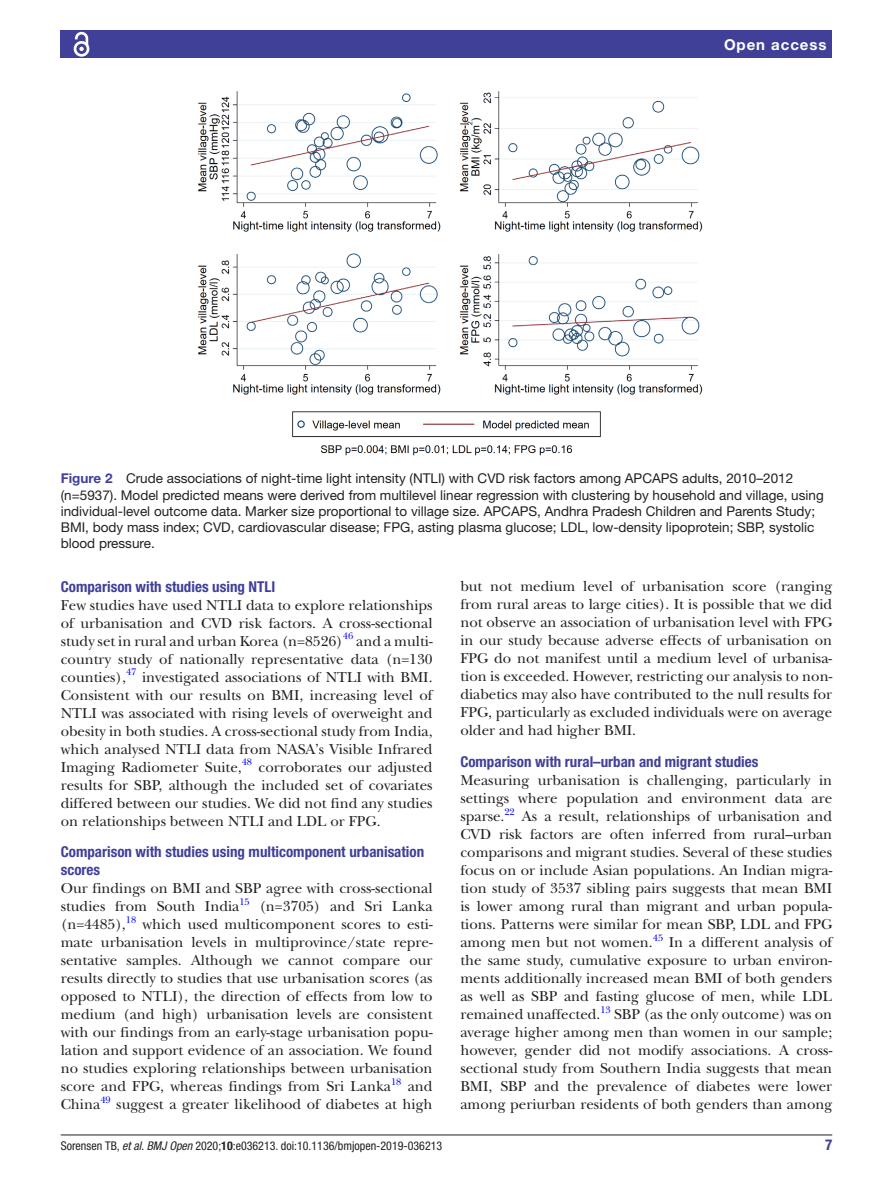
<style>
.page{position:relative;width:893px;height:1191px;background:#fff}
.page>*{position:absolute;margin:0;border:0;box-sizing:border-box;transform-origin:0 0}
.t1{font:15px/18px "New Baskerville";color:#231f20;text-align:justify}
.t2{font:700 condensed 15px/18px "Helvetica Neue LT Std";color:#414099}
.t3{font:700 15px "Helvetica Neue LT Std";letter-spacing:.065em;color:#fff}
.t4{font:13.5px/16.2px "Helvetica Neue LT Std";color:#231f20}
.t5{font:condensed 12px "Helvetica Neue LT Std";color:#231f20}
.t6{font:9.9px "New Baskerville";color:#00f}
.s1{font-weight:700;color:#414099}
.s2{font-style:italic}
.s3{font-weight:700}
</style>
<div class="page">
<hr style="left:61px;top:1134px;width:771px;height:1px;background:#231f20">
<div style="left:61px;top:31px;width:771px;height:27px;background:#414099"></div>
<svg style="left:73px;top:31px;width:17px;height:26px"></svg>
<img style="left:198px;top:91px;width:505px;height:365px">
<p class="t3" style="left:724px;top:35px;width:104px">Open access</p>
<p class="t4" style="left:61px;top:470px;width:765px"><span class="s1">Figure 2</span> Crude associations of night-time light intensity (NTLI) with CVD risk factors among APCAPS adults, 2010–2012 (n=5937). Model predicted means were derived from multilevel linear regression with clustering by household and village, using individual-level outcome data. Marker size proportional to village size. APCAPS, Andhra Pradesh Children and Parents Study; BMI, body mass index; CVD, cardiovascular disease; FPG, asting plasma glucose; LDL, low-density lipoprotein; SBP, systolic blood pressure.</p>
<p class="t2" style="left:61px;top:577px;width:216px">Comparison with studies using NTLI</p>
<p class="t1" style="left:61px;top:596px;width:373px">Few studies have used NTLI data to explore relationships of urbanisation and CVD risk factors. A cross-sectional study set in rural and urban Korea (n=8526)</p>
<p class="t6" style="left:343px;top:630px;width:12px">46</p>
<p class="t1" style="left:61px;top:632px;width:373px;text-indent:295px">and a multi&shy;country study of nationally representative data (n=130 counties),</p>
<p class="t6" style="left:126px;top:666px;width:12px">47</p>
<p class="t1" style="left:61px;top:668px;width:373px;text-indent:81px">investigated associations of NTLI with BMI.<br>Consistent with our results on BMI, increasing level of NTLI was associated with rising levels of overweight and obesity in both studies. A cross-sectional study from India, which analysed NTLI data from NASA’s Visible Infrared Imaging Radiometer Suite,</p>
<p class="t6" style="left:242px;top:756px;width:12px">48</p>
<p class="t1" style="left:61px;top:758px;width:373px;text-indent:198px">corroborates our adjusted results for SBP, although the included set of covariates differed between our studies. We did not find any studies on relationships between NTLI and LDL or FPG.</p>
<p class="t2" style="left:61px;top:842px;width:365px">Comparison with studies using multicomponent urbanisation scores</p>
<p class="t1" style="left:61px;top:879px;width:373px">Our findings on BMI and SBP agree with cross-sectional studies from South India</p>
<p class="t6" style="left:239px;top:895px;width:12px">15</p>
<p class="t1" style="left:259px;top:897px;width:175px">(n=3705) and Sri Lanka</p>
<p class="t1" style="left:61px;top:915px;width:67px">(n=4485),</p>
<p class="t6" style="left:126px;top:913px;width:12px">18</p>
<p class="t1" style="left:61px;top:915px;width:373px;text-indent:82px">which used multicomponent scores to esti&shy;mate urbanisation levels in multiprovince/state repre&shy;sentative samples. Although we cannot compare our results directly to studies that use urbanisation scores (as opposed to NTLI), the direction of effects from low to medium (and high) urbanisation levels are consistent with our findings from an early-stage urbanisation popu&shy;lation and support evidence of an association. We found no studies exploring relationships between urbanisation score and FPG, whereas findings from Sri Lanka<sup>18</sup> and China</p>
<p class="t6" style="left:100px;top:1093px;width:12px">49</p>
<p class="t1" style="left:116px;top:1095px;width:318px">suggest a greater likelihood of diabetes at high</p>
<p class="t1" style="left:460px;top:577px;width:373px">but not medium level of urbanisation score (ranging from rural areas to large cities). It is possible that we did not observe an association of urbanisation level with FPG in our study because adverse effects of urbanisation on FPG do not manifest until a medium level of urbanisa&shy;tion is exceeded. However, restricting our analysis to non&shy;diabetics may also have contributed to the null results for FPG, particularly as excluded individuals were on average older and had higher BMI.</p>
<p class="t2" style="left:460px;top:752px;width:300px">Comparison with rural–urban and migrant studies</p>
<p class="t1" style="left:460px;top:771px;width:373px">Measuring urbanisation is challenging, particularly in settings where population and environment data are sparse.<sup>22</sup></p>
<p class="t1" style="left:460px;top:807px;width:373px;text-indent:62px">As a result, relationships of urbanisation and CVD risk factors are often inferred from rural–urban comparisons and migrant studies. Several of these studies focus on or include Asian populations. An Indian migra&shy;tion study of 3537 sibling pairs suggests that mean BMI is lower among rural than migrant and urban popula&shy;tions. Patterns were similar for mean SBP, LDL and FPG among men but not women.</p>
<p class="t6" style="left:653px;top:931px;width:12px">45</p>
<p class="t1" style="left:460px;top:933px;width:373px;text-indent:208px">In a different analysis of the same study, cumulative exposure to urban environ&shy;ments additionally increased mean BMI of both genders as well as SBP and fasting glucose of men, while LDL remained unaffected.</p>
<p class="t6" style="left:600px;top:1003px;width:12px">13</p>
<p class="t1" style="left:460px;top:1005px;width:373px;text-indent:154px">SBP (as the only outcome) was on average higher among men than women in our sample; however, gender did not modify associations. A cross&shy;sectional study from Southern India suggests that mean BMI, SBP and the prevalence of diabetes were lower among periurban residents of both genders than among</p>
<p class="t5" style="left:61px;top:1138px;width:383px">Sorensen TB, <span class="s2">et al</span>. <span class="s2">BMJ Open</span> 2020;<span class="s3">10</span>:e036213. doi:10.1136/bmjopen-2019-036213</p>
<p class="t2" style="left:825px;top:1135px;width:9px">7</p>
</div>
